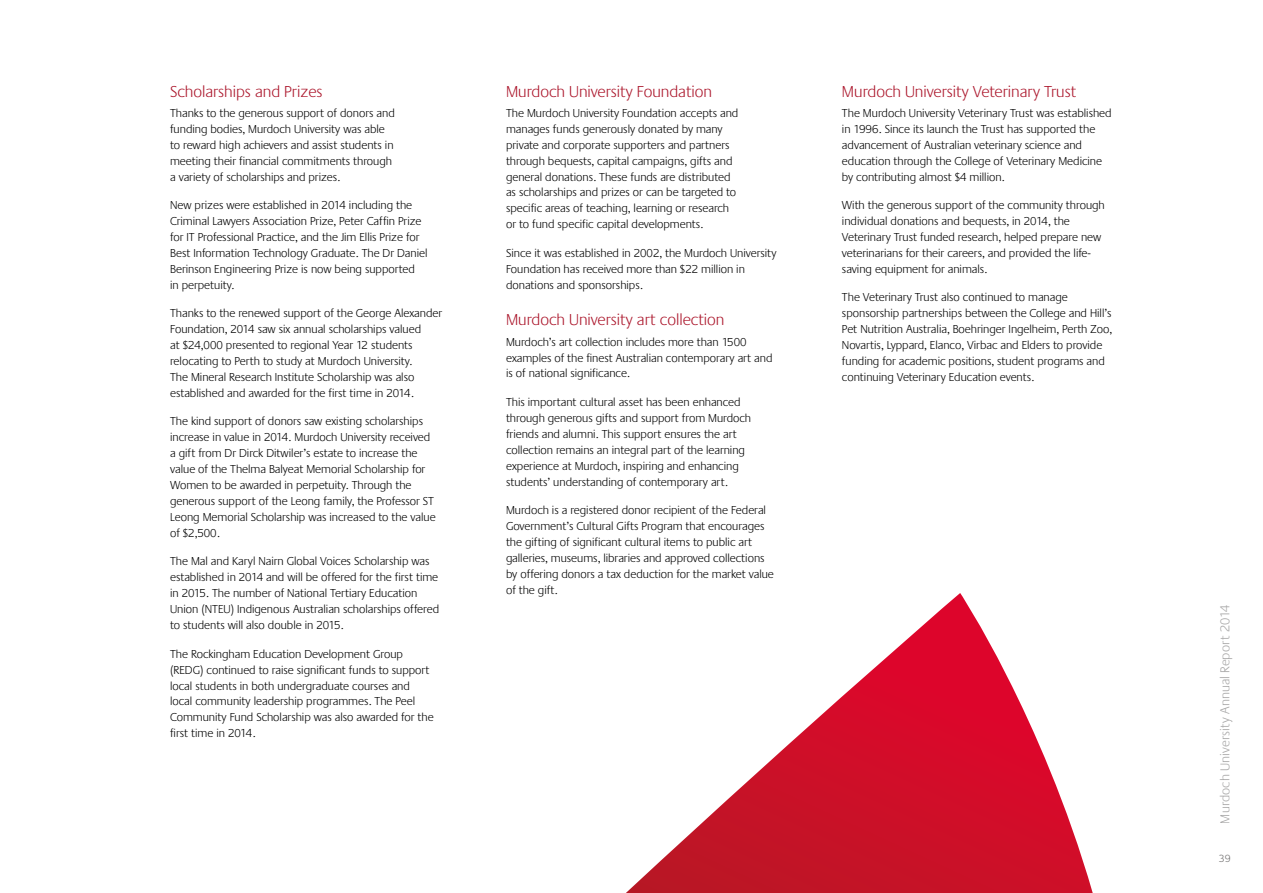
<style>
.page{position:relative;width:1263px;height:893px;background:#fff}
.page>*{position:absolute;margin:0;border:0;box-sizing:border-box;transform-origin:0 0}
.t1{font:300 16.5px "Praxis EFOP";color:#ac182d}
.t2{font:300 13.5px "Praxis EFOP";letter-spacing:.005em;color:#706f6f}
.t3{font:300 12px/15.9px "Praxis EFOP";color:#000}
.t4{font:300 10.8px "Praxis EFOP";color:#706f6f}
</style>
<div class="page">
<svg style="left:626px;top:593px;width:467px;height:300px"></svg>
<h1 class="t1" style="left:170px;top:83px;width:154px">Scholarships and Prizes</h1>
<p class="t3" style="left:170px;top:105px;width:226px">Thanks to the generous support of donors and funding bodies, Murdoch University was able to reward high achievers and assist students in meeting their financial commitments through a variety of scholarships and prizes.</p>
<p class="t3" style="left:170px;top:198px;width:259px">New prizes were established in 2014 including the Criminal Lawyers Association Prize, Peter Caffin Prize for IT Professional Practice, and the Jim Ellis Prize for Best Information Technology Graduate. The Dr Daniel Berinson Engineering Prize is now being supported<br>in perpetuity.</p>
<p class="t3" style="left:170px;top:306px;width:274px">Thanks to the renewed support of the George Alexander Foundation, 2014 saw six annual scholarships valued<br>at $24,000 presented to regional Year 12 students relocating to Perth to study at Murdoch University.<br>The Mineral Research Institute Scholarship was also established and awarded for the first time in 2014.</p>
<p class="t3" style="left:170px;top:414px;width:267px">The kind support of donors saw existing scholarships increase in value in 2014. Murdoch University received a gift from Dr Dirck Ditwiler’s estate to increase the value of the Thelma Balyeat Memorial Scholarship for Women to be awarded in perpetuity. Through the generous support of the Leong family, the Professor ST Leong Memorial Scholarship was increased to the value of $2,500.</p>
<p class="t3" style="left:170px;top:554px;width:271px">The Mal and Karyl Nairn Global Voices Scholarship was established in 2014 and will be offered for the first time in 2015. The number of National Tertiary Education Union (NTEU) Indigenous Australian scholarships offered to students will also double in 2015.</p>
<p class="t3" style="left:170px;top:646px;width:265px">The Rockingham Education Development Group (REDG) continued to raise significant funds to support local students in both undergraduate courses and local community leadership programmes. The Peel Community Fund Scholarship was also awarded for the first time in 2014.</p>
<h1 class="t1" style="left:506px;top:83px;width:207px">Murdoch University Foundation</h1>
<p class="t3" style="left:506px;top:105px;width:234px">The Murdoch University Foundation accepts and manages funds generously donated by many private and corporate supporters and partners through bequests, capital campaigns, gifts and general donations. These funds are distributed as scholarships and prizes or can be targeted to specific areas of teaching, learning or research or to fund specific capital developments.</p>
<p class="t3" style="left:506px;top:245px;width:272px">Since it was established in 2002, the Murdoch University<br>Foundation has received more than $22 million in donations and sponsorships.</p>
<h1 class="t1" style="left:506px;top:311px;width:220px">Murdoch University art collection</h1>
<p class="t3" style="left:506px;top:334px;width:268px">Murdoch’s art collection includes more than 1500 examples of the finest Australian contemporary art and is of national significance.</p>
<p class="t3" style="left:506px;top:394px;width:247px">This important cultural asset has been enhanced through generous gifts and support from Murdoch friends and alumni. This support ensures the art collection remains an integral part of the learning experience at Murdoch, inspiring and enhancing students’ understanding of contemporary art.</p>
<p class="t3" style="left:506px;top:503px;width:269px">Murdoch is a registered donor recipient of the Federal Government’s Cultural Gifts Program that encourages the gifting of significant cultural items to public art galleries, museums, libraries and approved collections by offering donors a tax deduction for the market value of the gift.</p>
<h1 class="t1" style="left:842px;top:83px;width:236px">Murdoch University Veterinary Trust</h1>
<p class="t3" style="left:842px;top:105px;width:271px">The Murdoch University Veterinary Trust was established in 1996. Since its launch the Trust has supported the advancement of Australian veterinary science and education through the College of Veterinary Medicine by contributing almost $4 million.</p>
<p class="t3" style="left:842px;top:198px;width:264px">With the generous support of the community through individual donations and bequests, in 2014, the Veterinary Trust funded research, helped prepare new veterinarians for their careers, and provided the life&shy;saving equipment for animals.</p>
<p class="t3" style="left:842px;top:290px;width:271px">The Veterinary Trust also continued to manage sponsorship partnerships between the College and Hill’s Pet Nutrition Australia, Boehringer Ingelheim, Perth Zoo, Novartis, Lyppard, Elanco, Virbac and Elders to provide funding for academic positions, student programs and continuing Veterinary Education events.</p>
<p class="t2" style="left:1218px;top:824px;width:220px;rotate:-90deg">Murdoch University Annual Report 2014</p>
<p class="t4" style="left:1219px;top:853px;width:13px">39</p>
</div>
